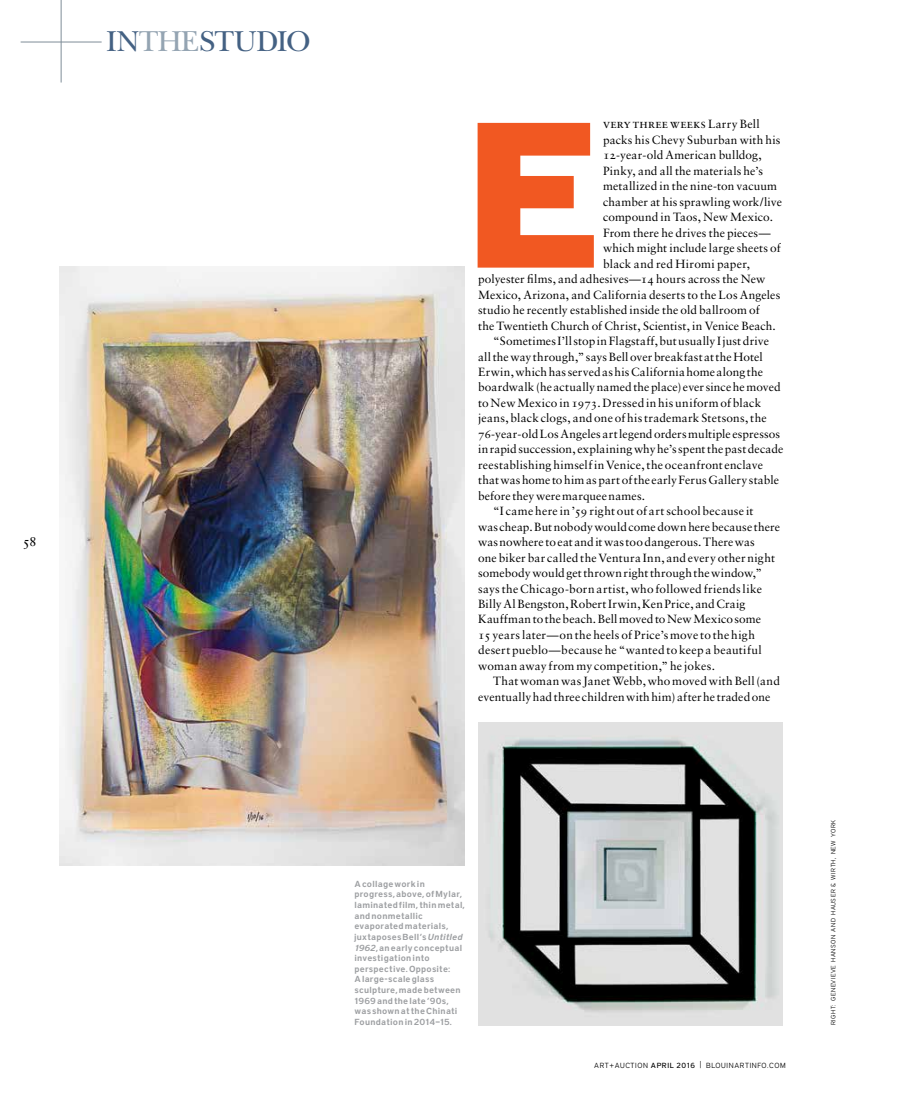
<style>
.page{position:relative;width:900px;height:1103px;background:#fff}
.page>*{position:absolute;margin:0;border:0;box-sizing:border-box;transform-origin:0 0}
.t1{font:900 205.88px "District";color:#f15822}
.t2{font:30px "New Baskerville Std";letter-spacing:-.015em;color:#446183}
.t3{font:13.62px "Sabon LT Std";color:#000}
.t4{font:12.5px "Sabon LT Std";letter-spacing:.02em;color:#000}
.t5{font:11.88px "Sabon LT Std";letter-spacing:.015em;color:#000}
.t6{font:600 8.75px/10.6px "District";letter-spacing:.025em;color:#9d9fa2}
.t7{font:300 7.38px "District";letter-spacing:.095em;color:#000}
.t8{font:300 6.25px "District";letter-spacing:.09em;color:#000}
.s1{color:#94a4b2}
.s2{font-size:11.88px}
.s3{font-style:italic}
.s4{font-weight:500}
.s5{font-family:"Sabon LT Std";font-weight:400;font-size:9.25px}
</style>
<div class="page">
<hr style="left:61px;top:0;width:1px;height:83px;background:#7e8d98">
<hr style="left:21px;top:42px;width:81px;height:1px;background:#7e8d98">
<img style="left:59px;top:267px;width:405px;height:598px">
<img style="left:478px;top:722px;width:305px;height:303px">
<p class="t3" style="left:22px;top:533px;width:16px">58</p>
<h2 class="t2" style="left:106px;top:24px;width:206px">IN<span class="s1">THE</span>STUDIO</h2>
<p class="t4" style="left:603px;top:117px;width:158px">very three weeks <span class="s2">Larry Bell</span></p>
<p class="t5" style="left:603px;top:133px;width:179px">packs his Chevy Suburban with his</p>
<p class="t5" style="left:603px;top:148px;width:160px">12-year-old American bulldog,</p>
<p class="t5" style="left:603px;top:164px;width:161px">Pinky, and all the materials he’s</p>
<p class="t5" style="left:603px;top:179px;width:176px">metallized in the nine-ton vacuum</p>
<p class="t5" style="left:603px;top:195px;width:180px">chamber at his sprawling work/live</p>
<p class="t5" style="left:603px;top:210px;width:172px">compound in Taos, New Mexico.</p>
<p class="t5" style="left:603px;top:225px;width:169px">From there he drives the pieces—</p>
<p class="t5" style="left:603px;top:241px;width:179px">which might include large sheets of</p>
<p class="t5" style="left:603px;top:256px;width:149px">black and red Hiromi paper,</p>
<p class="t5" style="left:478px;top:272px;width:289px">polyester films, and adhesives—14 hours across the New</p>
<p class="t5" style="left:478px;top:287px;width:304px">Mexico, Arizona, and California deserts to the Los Angeles</p>
<p class="t5" style="left:478px;top:303px;width:283px">studio he recently established inside the old ballroom of</p>
<p class="t5" style="left:478px;top:318px;width:299px">the Twentieth Church of Christ, Scientist, in Venice Beach.</p>
<p class="t5" style="left:493px;top:334px;width:277px">“Sometimes I’ll stop in Flagstaff, but usually I just drive</p>
<p class="t5" style="left:478px;top:349px;width:286px">all the way through,” says Bell over breakfast at the Hotel</p>
<p class="t5" style="left:478px;top:365px;width:286px">Erwin, which has served as his California home along the</p>
<p class="t5" style="left:478px;top:380px;width:304px">boardwalk (he actually named the place) ever since he moved</p>
<p class="t5" style="left:478px;top:396px;width:285px">to New Mexico in 1973. Dressed in his uniform of black</p>
<p class="t5" style="left:478px;top:411px;width:290px">jeans, black clogs, and one of his trademark Stetsons, the</p>
<p class="t5" style="left:478px;top:426px;width:304px">76-year-old Los Angeles art legend orders multiple espressos</p>
<p class="t5" style="left:478px;top:442px;width:307px">in rapid succession, explaining why he’s spent the past decade</p>
<p class="t5" style="left:478px;top:457px;width:286px">reestablishing himself in Venice, the oceanfront enclave</p>
<p class="t5" style="left:478px;top:473px;width:302px">that was home to him as part of the early Ferus Gallery stable</p>
<p class="t5" style="left:478px;top:488px;width:169px">before they were marquee names.</p>
<p class="t5" style="left:493px;top:504px;width:262px">“I came here in ’59 right out of art school because it</p>
<p class="t5" style="left:478px;top:519px;width:303px">was cheap. But nobody would come down here because there</p>
<p class="t5" style="left:478px;top:535px;width:278px">was nowhere to eat and it was too dangerous. There was</p>
<p class="t5" style="left:478px;top:550px;width:298px">one biker bar called the Ventura Inn, and every other night</p>
<p class="t5" style="left:478px;top:566px;width:285px">somebody would get thrown right through the window,”</p>
<p class="t5" style="left:478px;top:581px;width:286px">says the Chicago-born artist, who followed friends like</p>
<p class="t5" style="left:478px;top:597px;width:269px">Billy Al Bengston, Robert Irwin, Ken Price, and Craig</p>
<p class="t5" style="left:478px;top:612px;width:285px">Kauffman to the beach. Bell moved to New Mexico some</p>
<p class="t5" style="left:478px;top:627px;width:278px">15 years later—on the heels of Price’s move to the high</p>
<p class="t5" style="left:478px;top:643px;width:285px">desert pueblo—because he “wanted to keep a beautiful</p>
<p class="t5" style="left:478px;top:658px;width:238px">woman away from my competition,” he jokes.</p>
<p class="t5" style="left:493px;top:674px;width:288px">That woman was Janet Webb, who moved with Bell (and</p>
<p class="t5" style="left:478px;top:689px;width:294px">eventually had three children with him) after he traded one</p>
<h1 class="t1" style="left:463px;top:66px;width:138px">E</h1>
<p class="t6" style="left:355px;top:878px;width:112px">A collage work in progress, above, of Mylar, laminated film, thin metal, and nonmetallic evaporated materials, juxtaposes Bell’s <span class="s3">Untitled<br>1962</span>, an early conceptual investigation into perspective. Opposite:<br>A large-scale glass sculpture, made between<br>1969 and the late ’90s, was shown at the Chinati<br>Foundation in 2014–15.</p>
<p class="t7" style="left:594px;top:1060px;width:151px">ART+AUCTION <span class="s4">april 2016</span> <span class="s5">|</span> BLOUINARTIN</p>
<p class="t7" style="left:758px;top:1060px;width:30px">FO.CO M</p>
<p class="t8" style="left:830px;top:1025px;width:206px;rotate:-90deg">RIGHT: GENEVIEVE HANSON AND HAUSER &amp; WIRTH, NEW YORK</p>
</div>
